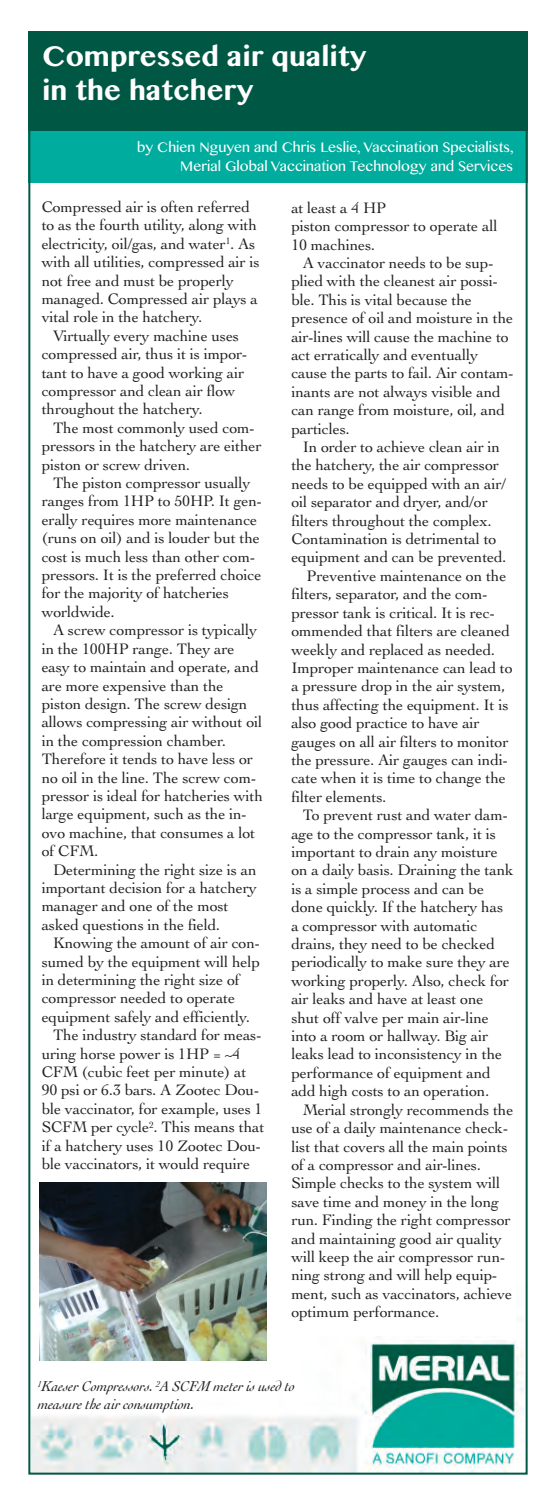
<style>
.page{position:relative;width:556px;height:1503px;background:#fff}
.page>*{position:absolute;margin:0;border:0;box-sizing:border-box;transform-origin:0 0}
.t1{font:700 28px/34px "Bangla MN";color:#fff}
.t2{font:16px "Cochin";letter-spacing:-.01em;color:#231f20}
.t3{font:italic 15px/18.4px "Cochin";letter-spacing:-.01em;color:#231f20}
.t4{font:14px/18.4px "Bangla MN";color:#fff;text-align:right}
</style>
<div class="page">
<div style="left:28px;top:31px;width:499px;height:124px;background:#005844"></div>
<div style="left:28px;top:131px;width:499px;height:52px;background:#00ac9d"></div>
<img style="left:31px;top:1188px;width:493px;height:283px">
<div style="left:289px;top:199px;width:227px;height:1136px;background:#fff"></div>
<img style="left:40px;top:1182px;width:226px;height:178px">
<p class="t1" style="left:42px;top:40px;width:326px">Compressed air quality in the hatchery</p>
<p class="t4" style="left:137px;top:138px;width:378px">by Chien Nguyen and Chris Leslie, Vaccination Specialists,<br>Merial Global Vaccination Technology and Services</p>
<p class="t2" style="left:42px;top:196px;width:210px">Compressed air is often referred</p>
<p class="t2" style="left:42px;top:214px;width:217px">to as the fourth utility, along with</p>
<p class="t2" style="left:42px;top:233px;width:215px">electricity, oil/gas, and water<sup>1</sup>. As</p>
<p class="t2" style="left:42px;top:251px;width:219px">with all utilities, compressed air is</p>
<p class="t2" style="left:42px;top:269px;width:194px">not free and must be properly</p>
<p class="t2" style="left:42px;top:288px;width:218px">managed. Compressed air plays a</p>
<p class="t2" style="left:42px;top:306px;width:162px">vital role in the hatchery.</p>
<p class="t2" style="left:53px;top:325px;width:188px">Virtually every machine uses</p>
<p class="t2" style="left:42px;top:343px;width:207px">compressed air, thus it is impor-</p>
<p class="t2" style="left:42px;top:361px;width:204px">tant to have a good working air</p>
<p class="t2" style="left:42px;top:380px;width:195px">compressor and clean air flow</p>
<p class="t2" style="left:42px;top:398px;width:162px">throughout the hatchery.</p>
<p class="t2" style="left:53px;top:417px;width:203px">The most commonly used com-</p>
<p class="t2" style="left:42px;top:435px;width:221px">pressors in the hatchery are either</p>
<p class="t2" style="left:42px;top:453px;width:150px">piston or screw driven.</p>
<p class="t2" style="left:53px;top:472px;width:199px">The piston compressor usually</p>
<p class="t2" style="left:42px;top:490px;width:222px">ranges from 1HP to 50HP. It gen-</p>
<p class="t2" style="left:42px;top:509px;width:217px">erally requires more maintenance</p>
<p class="t2" style="left:42px;top:527px;width:220px">(runs on oil) and is louder but the</p>
<p class="t2" style="left:42px;top:545px;width:215px">cost is much less than other com-</p>
<p class="t2" style="left:42px;top:564px;width:221px">pressors. It is the preferred choice</p>
<p class="t2" style="left:42px;top:582px;width:189px">for the majority of hatcheries</p>
<p class="t2" style="left:42px;top:601px;width:75px">worldwide.</p>
<p class="t2" style="left:53px;top:619px;width:206px">A screw compressor is typically</p>
<p class="t2" style="left:42px;top:637px;width:194px">in the 100HP range. They are</p>
<p class="t2" style="left:42px;top:656px;width:219px">easy to maintain and operate, and</p>
<p class="t2" style="left:42px;top:674px;width:183px">are more expensive than the</p>
<p class="t2" style="left:42px;top:693px;width:207px">piston design. The screw design</p>
<p class="t2" style="left:42px;top:711px;width:222px">allows compressing air without oil</p>
<p class="t2" style="left:42px;top:729px;width:186px">in the compression chamber.</p>
<p class="t2" style="left:42px;top:748px;width:213px">Therefore it tends to have less or</p>
<p class="t2" style="left:42px;top:766px;width:216px">no oil in the line. The screw com-</p>
<p class="t2" style="left:42px;top:785px;width:223px">pressor is ideal for hatcheries with</p>
<p class="t2" style="left:42px;top:803px;width:207px">large equipment, such as the in-</p>
<p class="t2" style="left:42px;top:821px;width:215px">ovo machine, that consumes a lot</p>
<p class="t2" style="left:42px;top:840px;width:58px">of CFM.</p>
<p class="t2" style="left:53px;top:858px;width:205px">Determining the right size is an</p>
<p class="t2" style="left:42px;top:877px;width:217px">important decision for a hatchery</p>
<p class="t2" style="left:42px;top:895px;width:188px">manager and one of the most</p>
<p class="t2" style="left:42px;top:913px;width:180px">asked questions in the field.</p>
<p class="t2" style="left:53px;top:932px;width:209px">Knowing the amount of air con-</p>
<p class="t2" style="left:42px;top:950px;width:220px">sumed by the equipment will help</p>
<p class="t2" style="left:42px;top:969px;width:200px">in determining the right size of</p>
<p class="t2" style="left:42px;top:987px;width:195px">compressor needed to operate</p>
<p class="t2" style="left:42px;top:1005px;width:210px">equipment safely and efficiently.</p>
<p class="t2" style="left:53px;top:1024px;width:210px">The industry standard for meas-</p>
<p class="t2" style="left:42px;top:1042px;width:200px">uring horse power is 1HP = ~4</p>
<p class="t2" style="left:42px;top:1061px;width:206px">CFM (cubic feet per minute) at</p>
<p class="t2" style="left:42px;top:1079px;width:219px">90 psi or 6.3 bars. A Zootec Dou-</p>
<p class="t2" style="left:42px;top:1097px;width:222px">ble vaccinator, for example, uses 1</p>
<p class="t2" style="left:42px;top:1116px;width:224px">SCFM per cycle<sup>2</sup>. This means that</p>
<p class="t2" style="left:42px;top:1134px;width:221px">if a hatchery uses 10 Zootec Dou-</p>
<p class="t2" style="left:42px;top:1153px;width:210px">ble vaccinators, it would require</p>
<p class="t2" style="left:291px;top:197px;width:96px">at least a 4 HP</p>
<p class="t2" style="left:291px;top:215px;width:207px">piston compressor to operate all</p>
<p class="t2" style="left:291px;top:233px;width:85px">10 machines.</p>
<p class="t2" style="left:302px;top:252px;width:192px">A vaccinator needs to be sup-</p>
<p class="t2" style="left:291px;top:270px;width:208px">plied with the cleanest air possi-</p>
<p class="t2" style="left:291px;top:289px;width:182px">ble. This is vital because the</p>
<p class="t2" style="left:291px;top:307px;width:223px">presence of oil and moisture in the</p>
<p class="t2" style="left:291px;top:325px;width:219px">air-lines will cause the machine to</p>
<p class="t2" style="left:291px;top:344px;width:188px">act erratically and eventually</p>
<p class="t2" style="left:291px;top:362px;width:224px">cause the parts to fail. Air contam-</p>
<p class="t2" style="left:291px;top:381px;width:211px">inants are not always visible and</p>
<p class="t2" style="left:291px;top:399px;width:215px">can range from moisture, oil, and</p>
<p class="t2" style="left:291px;top:417px;width:60px">particles.</p>
<p class="t2" style="left:302px;top:436px;width:199px">In order to achieve clean air in</p>
<p class="t2" style="left:291px;top:454px;width:209px">the hatchery, the air compressor</p>
<p class="t2" style="left:291px;top:473px;width:216px">needs to be equipped with an air/</p>
<p class="t2" style="left:291px;top:491px;width:198px">oil separator and dryer, and/or</p>
<p class="t2" style="left:291px;top:509px;width:202px">filters throughout the complex.</p>
<p class="t2" style="left:291px;top:528px;width:207px">Contamination is detrimental to</p>
<p class="t2" style="left:291px;top:546px;width:217px">equipment and can be prevented.</p>
<p class="t2" style="left:306px;top:565px;width:201px">Preventive maintenance on the</p>
<p class="t2" style="left:291px;top:583px;width:198px">filters, separator, and the com-</p>
<p class="t2" style="left:291px;top:601px;width:205px">pressor tank is critical. It is rec-</p>
<p class="t2" style="left:291px;top:620px;width:220px">ommended that filters are cleaned</p>
<p class="t2" style="left:291px;top:638px;width:205px">weekly and replaced as needed.</p>
<p class="t2" style="left:291px;top:657px;width:223px">Improper maintenance can lead to</p>
<p class="t2" style="left:291px;top:675px;width:216px">a pressure drop in the air system,</p>
<p class="t2" style="left:291px;top:693px;width:219px">thus affecting the equipment. It is</p>
<p class="t2" style="left:291px;top:712px;width:190px">also good practice to have air</p>
<p class="t2" style="left:291px;top:730px;width:219px">gauges on all air filters to monitor</p>
<p class="t2" style="left:291px;top:749px;width:218px">the pressure. Air gauges can indi-</p>
<p class="t2" style="left:291px;top:767px;width:216px">cate when it is time to change the</p>
<p class="t2" style="left:291px;top:785px;width:97px">filter elements.</p>
<p class="t2" style="left:302px;top:804px;width:207px">To prevent rust and water dam-</p>
<p class="t2" style="left:291px;top:822px;width:206px">age to the compressor tank, it is</p>
<p class="t2" style="left:291px;top:841px;width:208px">important to drain any moisture</p>
<p class="t2" style="left:291px;top:859px;width:224px">on a daily basis. Draining the tank</p>
<p class="t2" style="left:291px;top:877px;width:194px">is a simple process and can be</p>
<p class="t2" style="left:291px;top:896px;width:213px">done quickly. If the hatchery has</p>
<p class="t2" style="left:291px;top:914px;width:188px">a compressor with automatic</p>
<p class="t2" style="left:291px;top:933px;width:205px">drains, they need to be checked</p>
<p class="t2" style="left:291px;top:951px;width:220px">periodically to make sure they are</p>
<p class="t2" style="left:291px;top:969px;width:219px">working properly. Also, check for</p>
<p class="t2" style="left:291px;top:988px;width:194px">air leaks and have at least one</p>
<p class="t2" style="left:291px;top:1006px;width:199px">shut off valve per main air-line</p>
<p class="t2" style="left:291px;top:1025px;width:198px">into a room or hallway. Big air</p>
<p class="t2" style="left:291px;top:1043px;width:212px">leaks lead to inconsistency in the</p>
<p class="t2" style="left:291px;top:1061px;width:201px">performance of equipment and</p>
<p class="t2" style="left:291px;top:1080px;width:199px">add high costs to an operation.</p>
<p class="t2" style="left:302px;top:1098px;width:212px">Merial strongly recommends the</p>
<p class="t2" style="left:291px;top:1117px;width:218px">use of a daily maintenance check-</p>
<p class="t2" style="left:291px;top:1135px;width:218px">list that covers all the main points</p>
<p class="t2" style="left:291px;top:1153px;width:191px">of a compressor and air-lines.</p>
<p class="t2" style="left:291px;top:1172px;width:210px">Simple checks to the system will</p>
<p class="t2" style="left:291px;top:1190px;width:209px">save time and money in the long</p>
<p class="t2" style="left:291px;top:1209px;width:221px">run. Finding the right compressor</p>
<p class="t2" style="left:291px;top:1227px;width:212px">and maintaining good air quality</p>
<p class="t2" style="left:291px;top:1245px;width:215px">will keep the air compressor run-</p>
<p class="t2" style="left:291px;top:1264px;width:208px">ning strong and will help equip-</p>
<p class="t2" style="left:291px;top:1282px;width:222px">ment, such as vaccinators, achieve</p>
<p class="t2" style="left:291px;top:1301px;width:150px">optimum performance.</p>
<p class="t3" style="left:38px;top:1376px;width:258px"><sup>1</sup>Kaeser Compressors. <sup>2</sup>A SCFM meter is used to measure the air consumption.</p>
</div>
